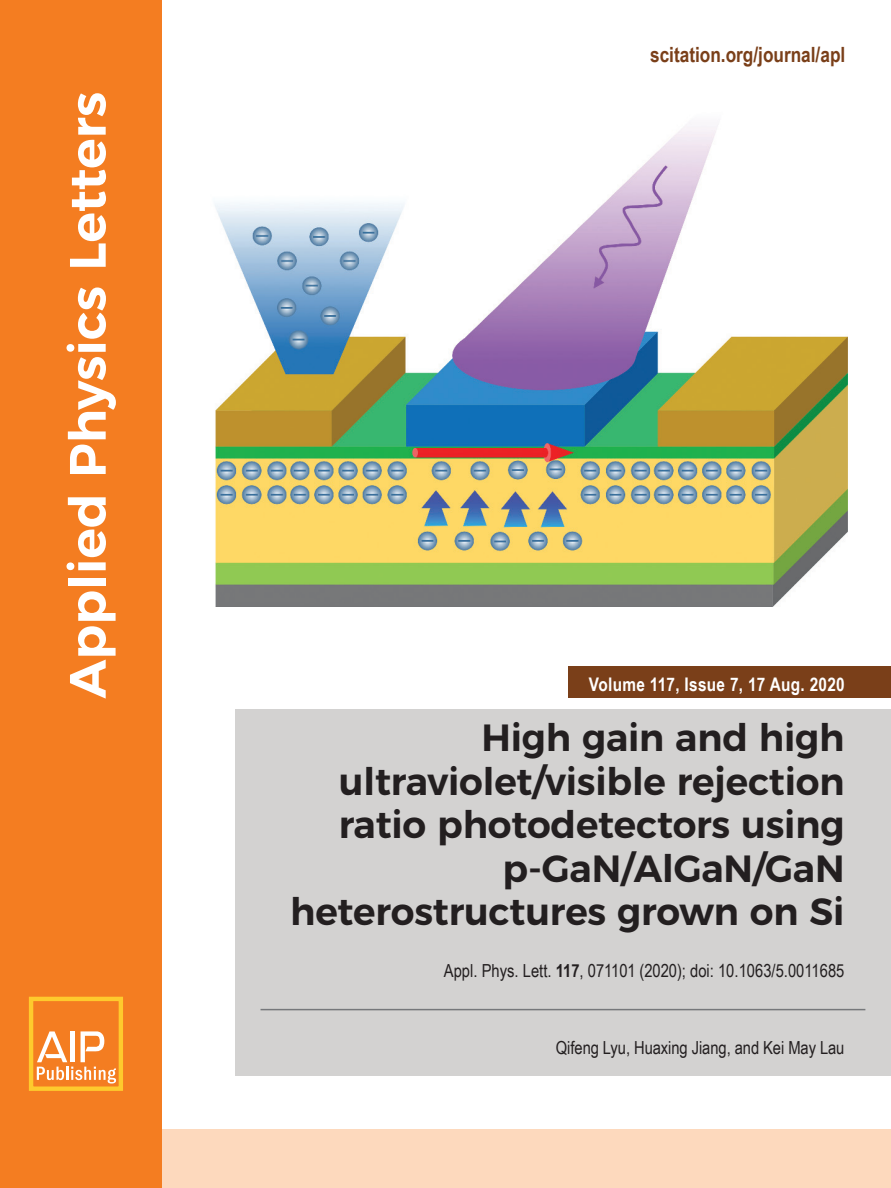
<style>
.page{position:relative;width:891px;height:1188px;background:#fff}
.page>*{position:absolute;margin:0;border:0;box-sizing:border-box;transform-origin:0 0}
.t1{font:600 51px "Montserrat";color:#fff}
.t2{font:600 37.8px/43.5px "Montserrat";letter-spacing:-.005em;color:#231f20;text-align:right}
.t3{font:700 21px "Arial Narrow";color:#7a3f19}
.t4{font:700 18.75px "Arial Narrow";letter-spacing:.015em;color:#fff}
.author{font:18px "Arial Narrow";letter-spacing:-.005em;color:#231f20}
.s1{font-weight:700}
</style>
<div class="page">
<div style="left:0;top:1130px;width:891px;height:58px;background:#fdd9bd"></div>
<img style="left:215px;top:122px;width:633px;height:485px">
<div style="left:0;top:0;width:162px;height:1188px;background:#f47d21"></div>
<div style="left:29px;top:997px;width:94px;height:94px;border:4px solid #feca2d"></div>
<svg style="left:37px;top:1031px;width:79px;height:52px"></svg>
<div style="left:568px;top:666px;width:323px;height:32px;background:#7a3f19"></div>
<div style="left:236px;top:710px;width:655px;height:366px;background:#d3d2d1"></div>
<hr style="left:261px;top:1009px;width:604px;height:1px;background:#76787b">
<p class="t1" style="left:46px;top:698px;width:608px;rotate:-90deg">Applied Physics Letters</p>
<p class="t3" style="left:650px;top:39px;width:197px">scitation.org/journal/apl</p>
<p class="t4" style="left:589px;top:670px;width:257px">Volume 117, Issue 7, 17 Aug. 2020</p>
<p class="t2" style="left:290px;top:713px;width:556px">High gain and high ultraviolet/visible rejection ratio photodetectors using p-GaN/AlGaN/GaN heterostructures grown on Si</p>
<p class="author" style="left:444px;top:957px;width:402px">Appl. Phys. Lett. <span class="s1">117</span>, 071101 (2020); doi: 10.1063/5.0011685</p>
<p class="author" style="left:556px;top:1034px;width:290px">Qifeng Lyu, Huaxing Jiang, and Kei May Lau</p>
</div>
